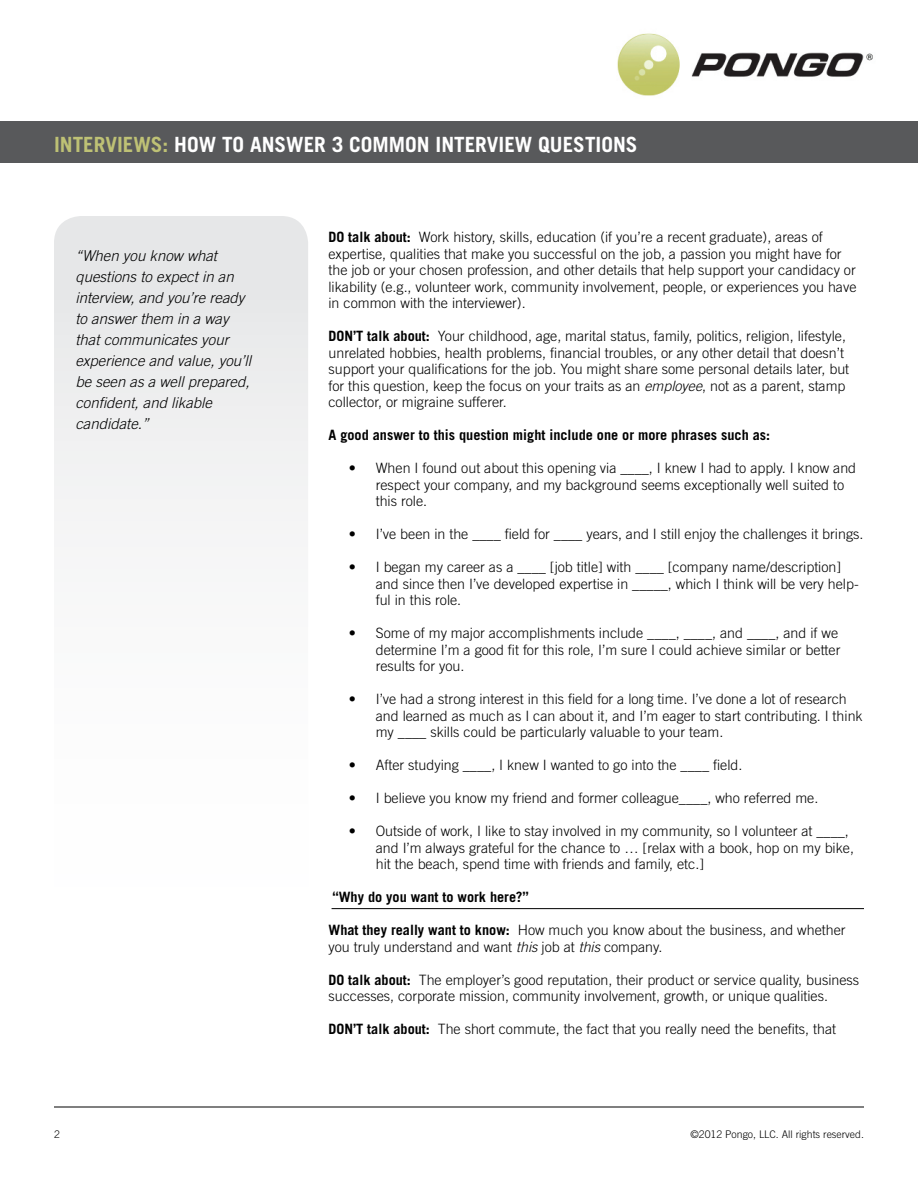
<style>
.page{position:relative;width:918px;height:1188px;background:#fff}
.page>*{position:absolute;margin:0;border:0;box-sizing:border-box;transform-origin:0 0}
.t1{font:700 21px "Trade Gothic";color:#fff}
.t2{font:700 21px "Trade Gothic";color:#bec175}
.t3{font:italic 300 15px/21px "Trade Gothic";color:#000}
.t4{font:300 14.25px/16.5px "Trade Gothic";color:#000}
.t5{font:700 14.25px "Trade Gothic";color:#000}
.t6{font:300 10.5px "Trade Gothic";color:#000}
.s1{color:#fff}
.s2{font-weight:700}
.s3{font-style:italic}
</style>
<div class="page">
<hr style="left:54px;top:1107px;width:810px;height:1px;background:#000">
<div style="left:54px;top:216px;width:254px;height:305px;background:#ececed"></div>
<div style="left:0;top:122px;width:918px;height:41px;background:#58595b"></div>
<hr style="left:332px;top:908px;width:532px;height:1px;background:#000">
<img style="left:617px;top:33px;width:256px;height:63px">
<h1 class="t2" style="left:54px;top:131px;width:222px">INTERVIEWS: <span class="s1">How to Answer</span></h1>
<h1 class="t1" style="left:332px;top:131px;width:122px">3 Common Interview</h1>
<h1 class="t1" style="left:538px;top:131px;width:35px">Questi</h1>
<h1 class="t1" style="left:601px;top:131px;width:24px">ons</h1>
<p class="t3" style="left:75px;top:245px;width:177px">“When you know what questions to expect in an interview, and you’re ready to answer them in a way that communicates your experience and value, you’ll be seen as a well prepared, confident, and likable candidate.”</p>
<p class="t4" style="left:328px;top:229px;width:530px"><span class="s2">DO talk about:</span> Work history, skills, education (if you’re a recent graduate), areas of expertise, qualities that make you successful on the job, a passion you might have for the job or your chosen profession, and other details that help support your candidacy or likability (e.g., volunteer work, community involvement, people, or experiences you have in common with the interviewer).</p>
<p class="t4" style="left:328px;top:328px;width:522px"><span class="s2">DON’T talk about:</span> Your childhood, age, marital status, family, politics, religion, lifestyle, unrelated hobbies, health problems, financial troubles, or any other detail that doesn’t support your qualifications for the job. You might share some personal details later, but for this question, keep the focus on your traits as an <span class="s3">employee</span>, not as a parent, stamp collector, or migraine sufferer.</p>
<p class="t5" style="left:328px;top:426px;width:443px">A good answer to this question might include one or more phrases such as:</p>
<p class="t4" style="left:376px;top:460px;width:482px;text-indent:-27px">• When I found out about this opening via ____, I knew I had to apply. I know and respect your company, and my background seems exceptionally well suited to this role.</p>
<p class="t4" style="left:349px;top:526px;width:516px">• I’ve been in the ____ field for ____ years, and I still enjoy the challenges it brings.</p>
<p class="t4" style="left:376px;top:559px;width:485px;text-indent:-27px">• I began my career as a ____ [job title] with ____ [company name/description] and since then I’ve developed expertise in _____, which I think will be very help&shy;ful in this role.</p>
<p class="t4" style="left:376px;top:625px;width:466px;text-indent:-27px">• Some of my major accomplishments include ____, ____, and ____, and if we determine I’m a good fit for this role, I’m sure I could achieve similar or better results for you.</p>
<p class="t4" style="left:376px;top:691px;width:489px;text-indent:-27px">• I’ve had a strong interest in this field for a long time. I’ve done a lot of research and learned as much as I can about it, and I’m eager to start contributing. I think my ____ skills could be particularly valuable to your team.</p>
<p class="t4" style="left:349px;top:757px;width:395px">• After studying ____, I knew I wanted to go into the ____ field.</p>
<p class="t4" style="left:349px;top:790px;width:471px">• I believe you know my friend and former colleague____, who referred me.</p>
<p class="t4" style="left:376px;top:823px;width:480px;text-indent:-27px">• Outside of work, I like to stay involved in my community, so I volunteer at ____, and I’m always grateful for the chance to … [relax with a book, hop on my bike, hit the beach, spend time with friends and family, etc.]</p>
<p class="t5" style="left:332px;top:888px;width:198px">“Why do you want to work here?”</p>
<p class="t4" style="left:328px;top:922px;width:519px"><span class="s2">What they really want to know:</span> How much you know about the business, and whether you truly understand and want <span class="s3">this</span> job at <span class="s3">this</span> company.</p>
<p class="t4" style="left:328px;top:971px;width:532px"><span class="s2">DO talk about:</span> The employer’s good reputation, their product or service quality, business successes, corporate mission, community involvement, growth, or unique qualities.</p>
<p class="t4" style="left:328px;top:1021px;width:509px"><span class="s2">DON’T talk about:</span> The short commute, the fact that you really need the benefits, that</p>
<p class="t6" style="left:54px;top:1128px;width:7px">2</p>
<p class="t6" style="left:690px;top:1128px;width:175px">©2012 Pongo, LLC. All rights reserved.</p>
</div>
